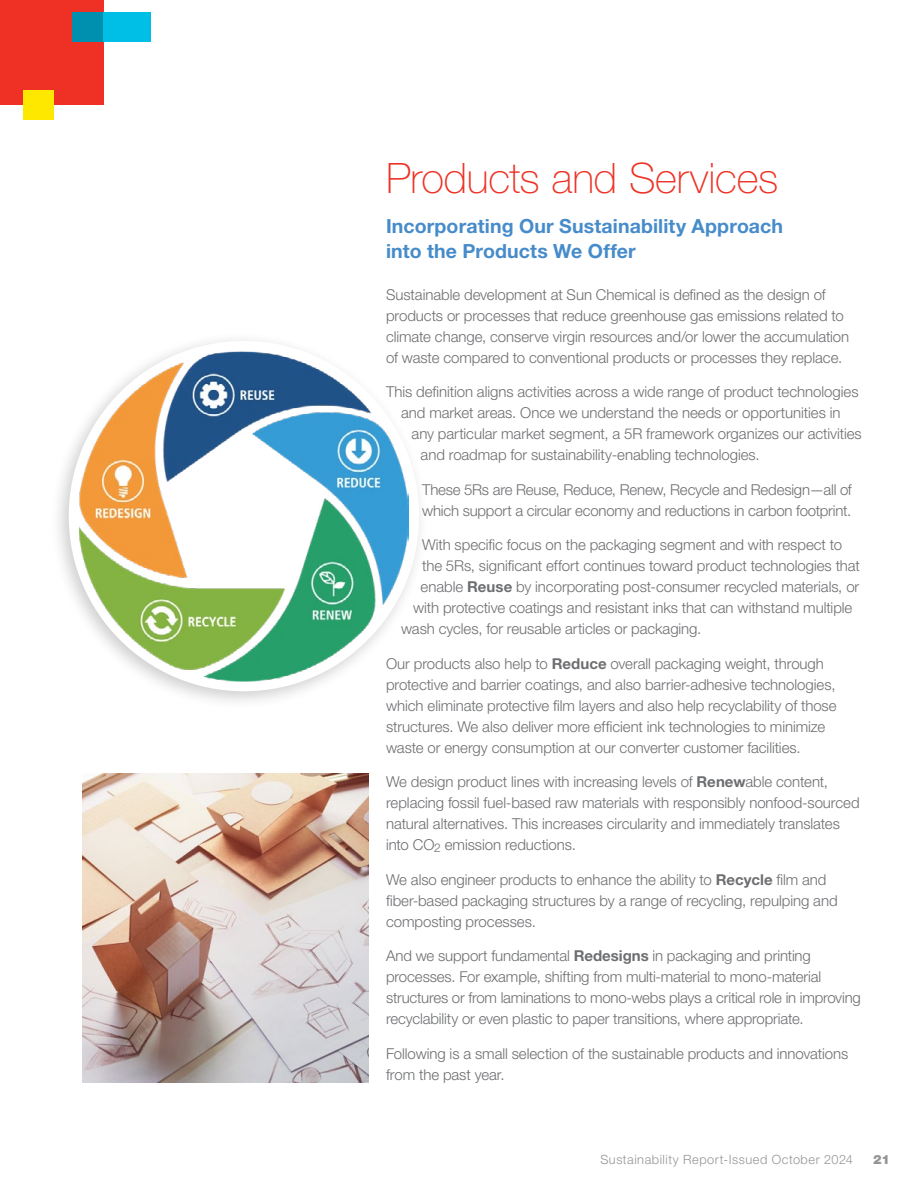
<style>
.page{position:relative;width:918px;height:1188px;background:#fff}
.page>*{position:absolute;margin:0;border:0;box-sizing:border-box;transform-origin:0 0}
.t1{font:100 42px "Helvetica Neue LT Pro";letter-spacing:-.01em;color:#ee3124}
.t2{font:700 19.5px/25.5px "Helvetica Neue LT Pro";letter-spacing:.005em;color:#468bca}
.t3{font:300 15px/21px "Helvetica Neue LT Pro";letter-spacing:-.005em;color:#6d6e71}
.t4{font:300 12.75px "Helvetica Neue LT Pro";letter-spacing:.045em;color:#939598}
.t5{font:900 12.75px "Helvetica Neue LT Pro";color:#939598}
.s1{font-weight:700}
</style>
<div class="page">
<div style="left:0;top:0;width:103px;height:105px;background:#ee3124"></div>
<div style="left:24px;top:90px;width:30px;height:30px;background:#ffe800"></div>
<div style="left:103px;top:12px;width:48px;height:30px;background:#00bfe6"></div>
<div style="left:73px;top:12px;width:30px;height:30px;background:#0090af"></div>
<div style="left:49px;top:331px;width:380px;height:379px;background:#000;opacity:.2"></div>
<div style="left:69px;top:341px;width:350px;height:350px;background:#fff;border-radius:50%"></div>
<img style="left:79px;top:352px;width:330px;height:330px">
<img style="left:82px;top:774px;width:286px;height:308px">
<h1 class="t1" style="left:386px;top:153px;width:394px">Products and Services</h1>
<h2 class="t2" style="left:386px;top:213px;width:398px">Incorporating Our Sustainability Approach into the Products We Offer</h2>
<p class="t3" style="left:386px;top:283px;width:465px">Sustainable development at Sun Chemical is defined as the design of products or processes that reduce greenhouse gas emissions related to climate change, conserve virgin resources and/or lower the accumulation of waste compared to conventional products or processes they replace.</p>
<p class="t3" style="left:386px;top:381px;width:474px;text-align:center">This definition aligns activities across a wide range of product technologies and market areas. Once we understand the needs or opportunities in</p>
<p class="t3" style="left:421px;top:423px;width:443px;text-indent:-9px">any particular market segment, a 5R framework organizes our activities and roadmap for sustainability-enabling technologies.</p>
<p class="t3" style="left:422px;top:478px;width:431px">These 5Rs are Reuse, Reduce, Renew, Recycle and Redesign—all of which support a circular economy and reductions in carbon footprint.</p>
<p class="t3" style="left:422px;top:534px;width:422px">With specific focus on the packaging segment and with respect to</p>
<p class="t3" style="left:422px;top:555px;width:439px">the 5Rs, significant effort continues toward product technologies that</p>
<p class="t3" style="left:421px;top:576px;width:440px">enable <span class="s1">Reuse</span> by incorporating post-consumer recycled materials, or</p>
<p class="t3" style="left:413px;top:597px;width:441px">with protective coatings and resistant inks that can withstand multiple</p>
<p class="t3" style="left:401px;top:618px;width:302px">wash cycles, for reusable articles or packaging.</p>
<p class="t3" style="left:386px;top:652px;width:452px">Our products also help to <span class="s1">Reduce</span> overall packaging weight, through protective and barrier coatings, and also barrier-adhesive technologies, which eliminate protective film layers and also help recyclability of those structures. We also deliver more efficient ink technologies to minimize waste or energy consumption at our converter customer facilities.</p>
<p class="t3" style="left:386px;top:771px;width:475px">We design product lines with increasing levels of <span class="s1">Renew</span>able content, replacing fossil fuel-based raw materials with responsibly nonfood-sourced natural alternatives. This increases circularity and immediately translates into CO<sub>2</sub> emission reductions.</p>
<p class="t3" style="left:386px;top:868px;width:453px">We also engineer products to enhance the ability to <span class="s1">Recycle</span> film and fiber-based packaging structures by a range of recycling, repulping and composting processes.</p>
<p class="t3" style="left:386px;top:945px;width:476px">And we support fundamental <span class="s1">Redesigns</span> in packaging and printing processes. For example, shifting from multi-material to mono-material structures or from laminations to mono-webs plays a critical role in improving recyclability or even plastic to paper transitions, where appropriate.</p>
<p class="t3" style="left:386px;top:1042px;width:464px">Following is a small selection of the sustainable products and innovations from the past year.</p>
<p class="t4" style="left:600px;top:1151px;width:254px">Sustainability Report-Issued October 2024</p>
<p class="t5" style="left:873px;top:1151px;width:19px">21</p>
</div>
